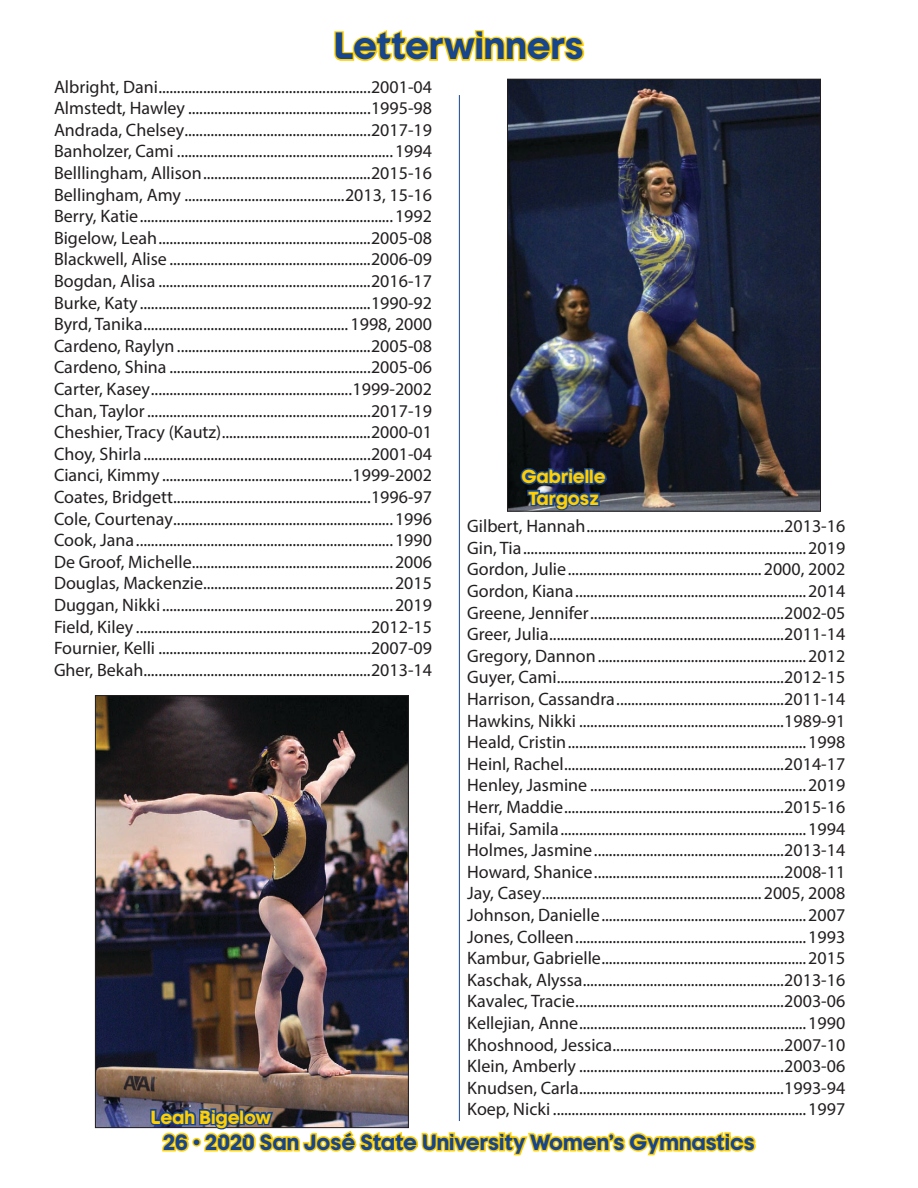
<style>
.page{position:relative;width:918px;height:1188px;background:#fff}
.page>*{position:absolute;margin:0;border:0;box-sizing:border-box;transform-origin:0 0}
.t1{font:36px "SJSU Pride AP Bold 370";color:#18468d}
.t2{font:21px "SJSU Pride AP Bold 370";color:#18468d}
.t3{font:18px/21.6px "Myriad Pro";color:#231f20;text-align:justify}
.t4{font:18px/21.6px "SJSU Pride AP Bold 370";letter-spacing:-.005em;color:#ffcf00;text-align:center}
</style>
<div class="page">
<svg style="left:334px;top:30px;width:251px;height:32px"></svg>
<img style="left:509px;top:81px;width:310px;height:429px">
<div style="left:507px;top:79px;width:314px;height:433px;border:1px solid #231f20"></div>
<img style="left:97px;top:697px;width:310px;height:429px">
<svg style="left:519px;top:466px;width:90px;height:46px"></svg>
<svg style="left:149px;top:1106px;width:607px;height:50px"></svg>
<hr style="left:459px;top:95px;width:1px;height:1026px;background:#18468d">
<h1 class="t1" style="left:334px;top:30px;width:251px">Letterwinners</h1>
<p class="t3" style="left:54px;top:76px;width:380px">Albright, Dani.........................................................2001-04<br>Almstedt, Hawley .................................................1995-98<br>Andrada, Chelsey..................................................2017-19<br>Banholzer, Cami ..........................................................1994<br>Belllingham, Allison.............................................2015-16<br>Bellingham, Amy ...........................................2013, 15-16<br>Berry, Katie....................................................................1992<br>Bigelow, Leah.........................................................2005-08<br>Blackwell, Alise ......................................................2006-09<br>Bogdan, Alisa .........................................................2016-17<br>Burke, Katy..............................................................1990-92<br>Byrd, Tanika.......................................................1998, 2000<br>Cardeno, Raylyn....................................................2005-08<br>Cardeno, Shina ......................................................2005-06<br>Carter, Kasey......................................................1999-2002<br>Chan, Taylor............................................................2017-19<br>Cheshier, Tracy (Kautz)........................................2000-01<br>Choy, Shirla.............................................................2001-04<br>Cianci, Kimmy ...................................................1999-2002<br>Coates, Bridgett.....................................................1996-97<br>Cole, Courtenay...........................................................1996<br>Cook, Jana.....................................................................1990<br>De Groof, Michelle......................................................2006<br>Douglas, Mackenzie...................................................2015<br>Duggan, Nikki..............................................................2019<br>Field, Kiley ...............................................................2012-15<br>Fournier, Kelli .........................................................2007-09<br>Gher, Bekah.............................................................2013-14</p>
<p class="t4" style="left:521px;top:468px;width:86px">Gabrielle<br>Targosz</p>
<p class="t3" style="left:467px;top:515px;width:380px">Gilbert, Hannah.....................................................2013-16<br>Gin, Tia............................................................................2019<br>Gordon, Julie....................................................2000, 2002<br>Gordon, Kiana..............................................................2014<br>Greene, Jennifer....................................................2002-05<br>Greer, Julia...............................................................2011-14<br>Gregory, Dannon........................................................2012<br>Guyer, Cami.............................................................2012-15<br>Harrison, Cassandra.............................................2011-14<br>Hawkins, Nikki .......................................................1989-91<br>Heald, Cristin................................................................1998<br>Heinl, Rachel...........................................................2014-17<br>Henley, Jasmine ..........................................................2019<br>Herr, Maddie...........................................................2015-16<br>Hifai, Samila..................................................................1994<br>Holmes, Jasmine...................................................2013-14<br>Howard, Shanice...................................................2008-11<br>Jay, Casey...........................................................2005, 2008<br>Johnson, Danielle.......................................................2007<br>Jones, Colleen..............................................................1993<br>Kambur, Gabrielle.......................................................2015<br>Kaschak, Alyssa......................................................2013-16<br>Kavalec, Tracie........................................................2003-06<br>Kellejian, Anne.............................................................1990<br>Khoshnood, Jessica..............................................2007-10<br>Klein, Amberly .......................................................2003-06<br>Knudsen, Carla.......................................................1993-94<br>Koep, Nicki ....................................................................1997</p>
<p class="t4" style="left:151px;top:1109px;width:122px">Leah Bigelow</p>
<p class="t2" style="left:163px;top:1133px;width:593px">26 • 2020 San José State University Women’s Gymnastics</p>
</div>
